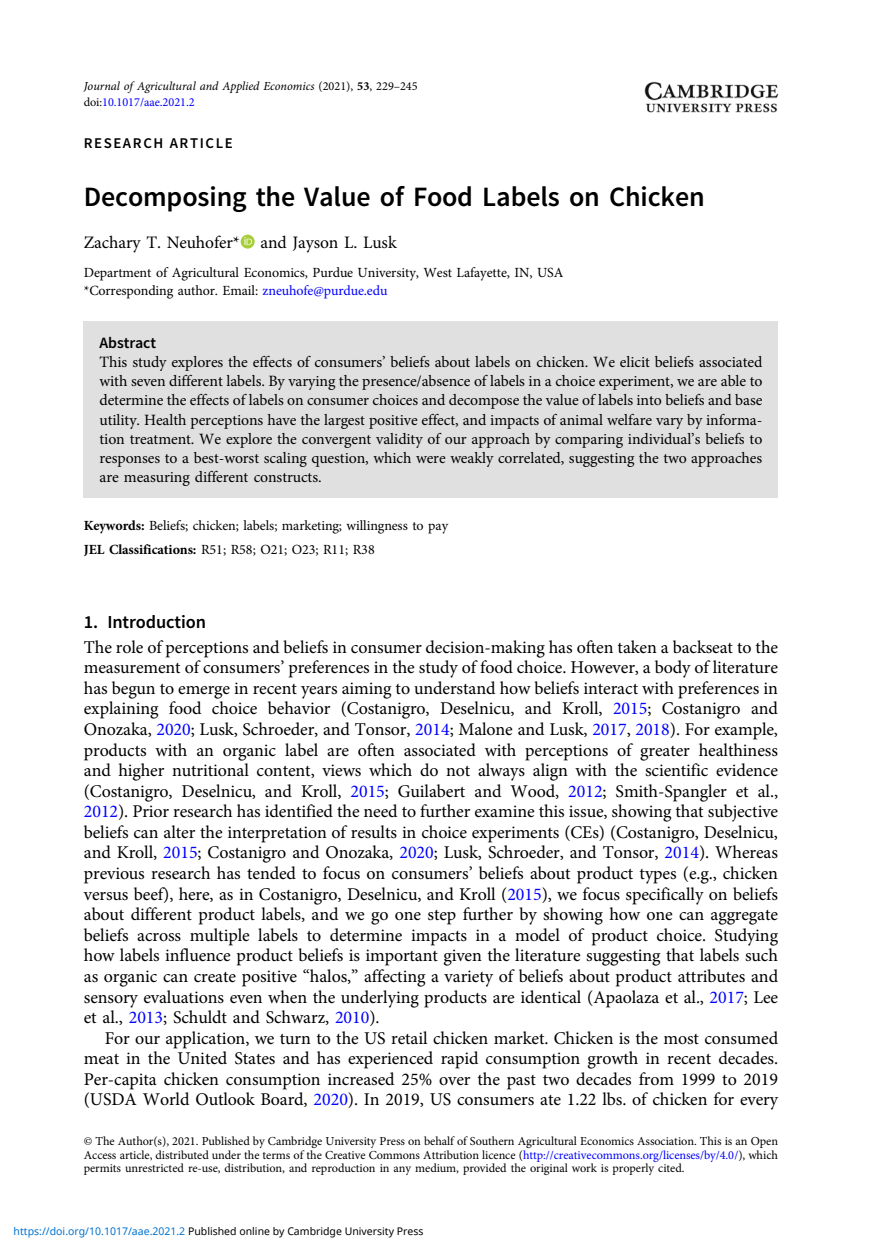
<style>
.page{position:relative;width:882px;height:1260px;background:#fff}
.page>*{position:absolute;margin:0;border:0;box-sizing:border-box;transform-origin:0 0}
.t1{font:28px "Adv OT031 da 8 bf";color:#000}
.t2{font:18.38px "Adv OT031 da 8 bf";color:#000}
.t3{font:18.03px/20.7px "Adv OT1 ef 757 c 0";color:#000;text-align:justify}
.t4{font:17.5px "Adv OT1 ef 757 c 0";color:#000}
.t5{font:15.75px/19.2px "Adv OT1 ef 757 c 0";color:#000;text-align:justify}
.t6{font:15.75px "Adv OT031 da 8 bf";color:#000}
.t7{font:14.88px "Adv OT031 da 8 bf";letter-spacing:.11em;color:#000}
.t8{font:14px/17.5px "Adv OT1 ef 757 c 0";color:#000}
.t9{font:12.25px/14px "Adv OT1 ef 757 c 0";color:#000;text-align:justify}
.t10{font:12.25px "Adv OT7 d 6 df 7 ab.I";color:#000}
.t11{font:12.25px "Adv OT1 ef 757 c 0";color:#00f}
.t12{font:10.5px "Noto Sans";color:#000}
.s1{font-family:"Adv OT1 ef 757 c 0"}
.s2{font-family:"Adv O Tb 65 e 897 d.B"}
.s3{color:#000}
.s4{color:#00f}
.s5{font-style:inherit}
.s6{color:#0172cf}
</style>
<div class="page">
<div style="left:241px;top:235px;width:14px;height:14px;background:#a6ce39;border-radius:50%"></div>
<svg style="left:244px;top:237px;width:8px;height:8px"></svg>
<div style="left:84px;top:321px;width:694px;height:177px;background:#e0e0e0"></div>
<img style="left:645px;top:81px;width:133px;height:31px">
<p class="t10" style="left:84px;top:82px;width:335px">Journal of Agricultural and Applied Economics <span class="s1">(2021),</span> <span class="s2">53</span><span class="s1">, 229</span><span class="s1">–</span><span class="s1">245</span></p>
<p class="t11" style="left:84px;top:97px;width:112px"><span class="s3">doi:</span>10.1017/aae.2021.2</p>
<p class="t7" style="left:84px;top:138px;width:150px">RESEARCH ARTICLE</p>
<h1 class="t1" style="left:84px;top:186px;width:622px">Decomposing the Value of Food Labels on Chicken</h1>
<p class="t4" style="left:84px;top:235px;width:314px">Zachary T. Neuhofer* and Jayson L. Lusk</p>
<p class="t8" style="left:84px;top:266px;width:481px">Department of Agricultural Economics, Purdue University, West Lafayette, IN, USA *Corresponding author. Email: <span class="s4">zneuhofe@purdue.edu</span></p>
<p class="t6" style="left:100px;top:336px;width:58px">Abstract</p>
<p class="t5" style="left:100px;top:354px;width:664px">This study explores the effects of consumers<span class="s5">’</span> beliefs about labels on chicken. We elicit beliefs associated with seven different labels. By varying the presence/absence of labels in a choice experiment, we are able to determine the effects of labels on consumer choices and decompose the value of labels into beliefs and base utility. Health perceptions have the largest positive effect, and impacts of animal welfare vary by informa&shy;tion treatment. We explore the convergent validity of our approach by comparing individual<span class="s5">’</span>s beliefs to responses to a best-worst scaling question, which were weakly correlated, suggesting the two approaches are measuring different constructs.</p>
<p class="t8" style="left:84px;top:514px;width:366px;line-height:24.7px"><span class="s2">Keywords:</span> Beliefs; chicken; labels; marketing; willingness to pay<br><span class="s2">JEL Classifications:</span> R51; R58; O21; O23; R11; R38</p>
<p class="t2" style="left:84px;top:615px;width:124px">1. Introduction</p>
<p class="t3" style="left:84px;top:638px;width:696px">The role of perceptions and beliefs in consumer decision-making has often taken a backseat to the measurement of consumers<span class="s5">’</span> preferences in the study of food choice. However, a body of literature has begun to emerge in recent years aiming to understand how beliefs interact with preferences in explaining food choice behavior (Costanigro, Deselnicu, and Kroll, <span class="s4">2015</span>; Costanigro and Onozaka, <span class="s4">2020</span>; Lusk, Schroeder, and Tonsor, <span class="s4">2014</span>; Malone and Lusk, <span class="s4">2017</span>, <span class="s4">2018</span>). For example, products with an organic label are often associated with perceptions of greater healthiness and higher nutritional content, views which do not always align with the scientific evidence (Costanigro, Deselnicu, and Kroll, <span class="s4">2015</span>; Guilabert and Wood, <span class="s4">2012</span>; Smith-Spangler et al., <span class="s4">2012</span>). Prior research has identified the need to further examine this issue, showing that subjective beliefs can alter the interpretation of results in choice experiments (CEs) (Costanigro, Deselnicu, and Kroll, <span class="s4">2015</span>; Costanigro and Onozaka, <span class="s4">2020</span>; Lusk, Schroeder, and Tonsor, <span class="s4">2014</span>). Whereas previous research has tended to focus on consumers<span class="s5">’</span> beliefs about product types (e.g., chicken versus beef), here, as in Costanigro, Deselnicu, and Kroll (<span class="s4">2015</span>), we focus specifically on beliefs about different product labels, and we go one step further by showing how one can aggregate beliefs across multiple labels to determine impacts in a model of product choice. Studying how labels influence product beliefs is important given the literature suggesting that labels such as organic can create positive <span class="s5">“</span>halos,<span class="s5">”</span> affecting a variety of beliefs about product attributes and sensory evaluations even when the underlying products are identical (Apaolaza et al., <span class="s4">2017</span>; Lee et al., <span class="s4">2013</span>; Schuldt and Schwarz, <span class="s4">2010</span>).</p>
<p class="t3" style="left:84px;top:1029px;width:696px;text-indent:21px">For our application, we turn to the US retail chicken market. Chicken is the most consumed meat in the United States and has experienced rapid consumption growth in recent decades.<br>Per-capita chicken consumption increased 25% over the past two decades from 1999 to 2019 (USDA World Outlook Board, <span class="s4">2020</span>). In 2019, US consumers ate 1.22 lbs. of chicken for every</p>
<p class="t9" style="left:84px;top:1135px;width:696px">© The Author(s), 2021. Published by Cambridge University Press on behalf of Southern Agricultural Economics Association. This is an Open Access article, distributed under the terms of the Creative Commons Attribution licence (<span class="s4">http://creativecommons.org/licenses/by/4.0/</span>), which permits unrestricted re-use, distribution, and reproduction in any medium, provided the original work is properly cited.</p>
<p class="t12" style="left:14px;top:1224px;width:411px"><span class="s6">https://doi.org/10.1017/aae.2021.2</span> Published online by Cambridge University Press</p>
</div>
